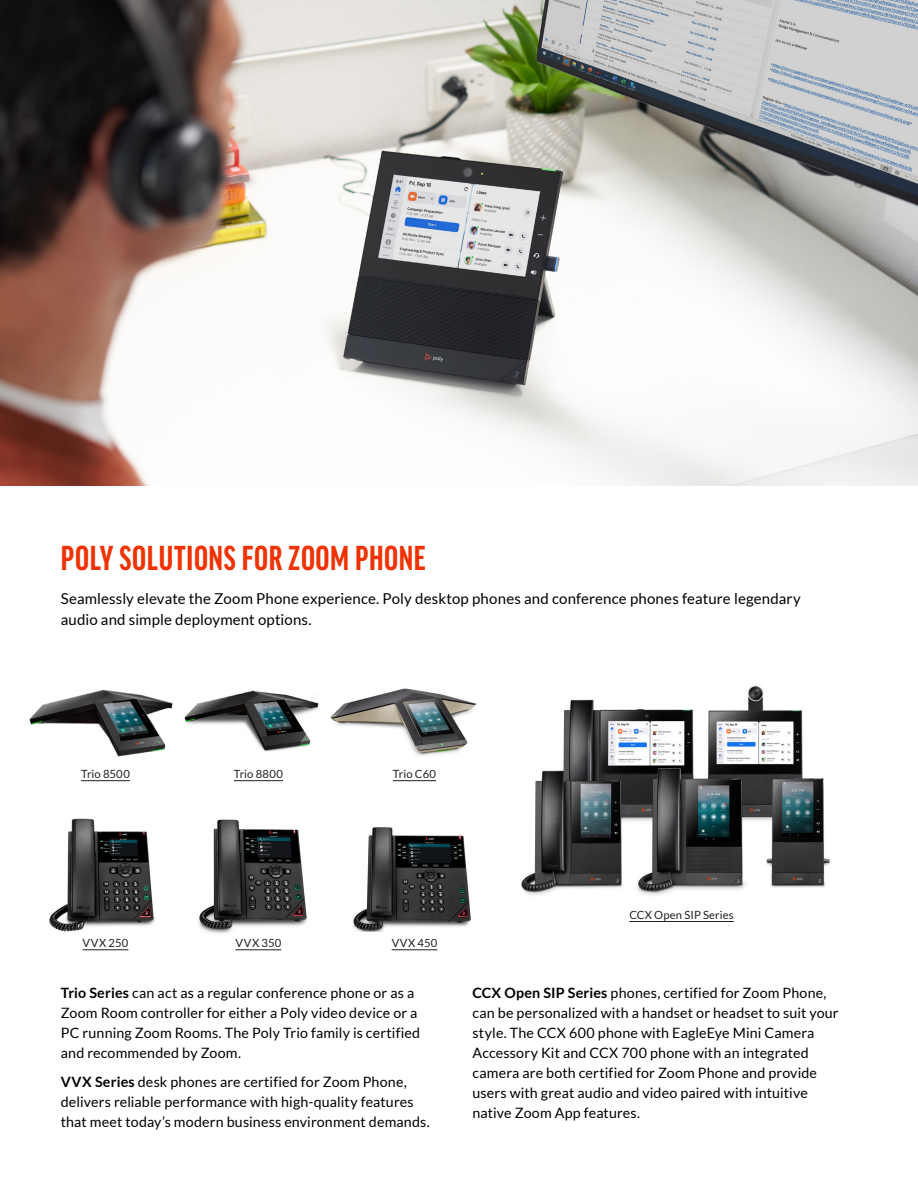
<style>
.page{position:relative;width:918px;height:1188px;background:#fff}
.page>*{position:absolute;margin:0;border:0;box-sizing:border-box;transform-origin:0 0}
.t1{font:700 extra-condensed 36.9px "Good Headline Pro";letter-spacing:.015em;color:#ef3200}
.category_copy{font:15px/21px "Lato";letter-spacing:.01em;color:#000}
.body_copy{font:14.25px/20px "Lato";letter-spacing:.01em;color:#000}
.product{font:11.25px "Lato";letter-spacing:.015em;color:#231f20}
.s1{font-weight:700}
</style>
<div class="page">
<img style="left:184px;top:690px;width:135px;height:62px">
<img style="left:330px;top:688px;width:147px;height:68px">
<img style="left:29px;top:689px;width:144px;height:68px">
<img style="left:0;top:0;width:918px;height:485px">
<img style="left:198px;top:819px;width:109px;height:115px">
<hr style="left:235px;top:950px;width:46px;height:1px;background:#231f20">
<img style="left:49px;top:818px;width:106px;height:114px">
<hr style="left:83px;top:950px;width:45px;height:1px;background:#231f20">
<img style="left:353px;top:827px;width:118px;height:105px">
<hr style="left:392px;top:950px;width:45px;height:1px;background:#231f20">
<hr style="left:81px;top:780px;width:49px;height:1px;background:#231f20">
<hr style="left:393px;top:780px;width:43px;height:1px;background:#231f20">
<hr style="left:629px;top:921px;width:105px;height:1px;background:#231f20">
<img style="left:708px;top:684px;width:95px;height:74px">
<img style="left:563px;top:699px;width:131px;height:56px">
<img style="left:617px;top:751px;width:159px;height:144px">
<img style="left:521px;top:755px;width:129px;height:140px">
<img style="left:740px;top:758px;width:91px;height:137px">
<hr style="left:234px;top:780px;width:49px;height:1px;background:#231f20">
<p class="t1" style="left:61px;top:540px;width:366px">POLY SOLUTIONS FOR ZOOM PHONE</p>
<p class="category_copy" style="left:61px;top:588px;width:742px">Seamlessly elevate the Zoom Phone experience. Poly desktop phones and conference phones feature legendary audio and simple deployment options.</p>
<p class="product" style="left:81px;top:767px;width:50px">Trio 8500</p>
<p class="product" style="left:393px;top:767px;width:45px">Trio C60</p>
<p class="product" style="left:234px;top:767px;width:51px">Trio 8800</p>
<p class="product" style="left:83px;top:936px;width:47px">VVX 250</p>
<p class="product" style="left:235px;top:936px;width:47px">VVX 350</p>
<p class="product" style="left:392px;top:936px;width:47px">VVX 450</p>
<p class="body_copy" style="left:61px;top:983px;width:361px"><span class="s1">Trio Series</span> can act as a regular conference phone or as a Zoom Room controller for either a Poly video device or a PC running Zoom Rooms. The Poly Trio family is certified and recommended by Zoom.</p>
<p class="body_copy" style="left:61px;top:1072px;width:371px"><span class="s1">VVX Series</span> desk phones are certified for Zoom Phone, delivers reliable performance with high-quality features that meet today’s modern business environment demands.</p>
<p class="product" style="left:629px;top:908px;width:106px">CCX Open SIP Series</p>
<p class="body_copy" style="left:472px;top:983px;width:368px"><span class="s1">CCX Open SIP Series</span> phones, certified for Zoom Phone, can be personalized with a handset or headset to suit your style. The CCX 600 phone with EagleEye Mini Camera Accessory Kit and CCX 700 phone with an integrated camera are both certified for Zoom Phone and provide users with great audio and video paired with intuitive native Zoom App features.</p>
</div>
